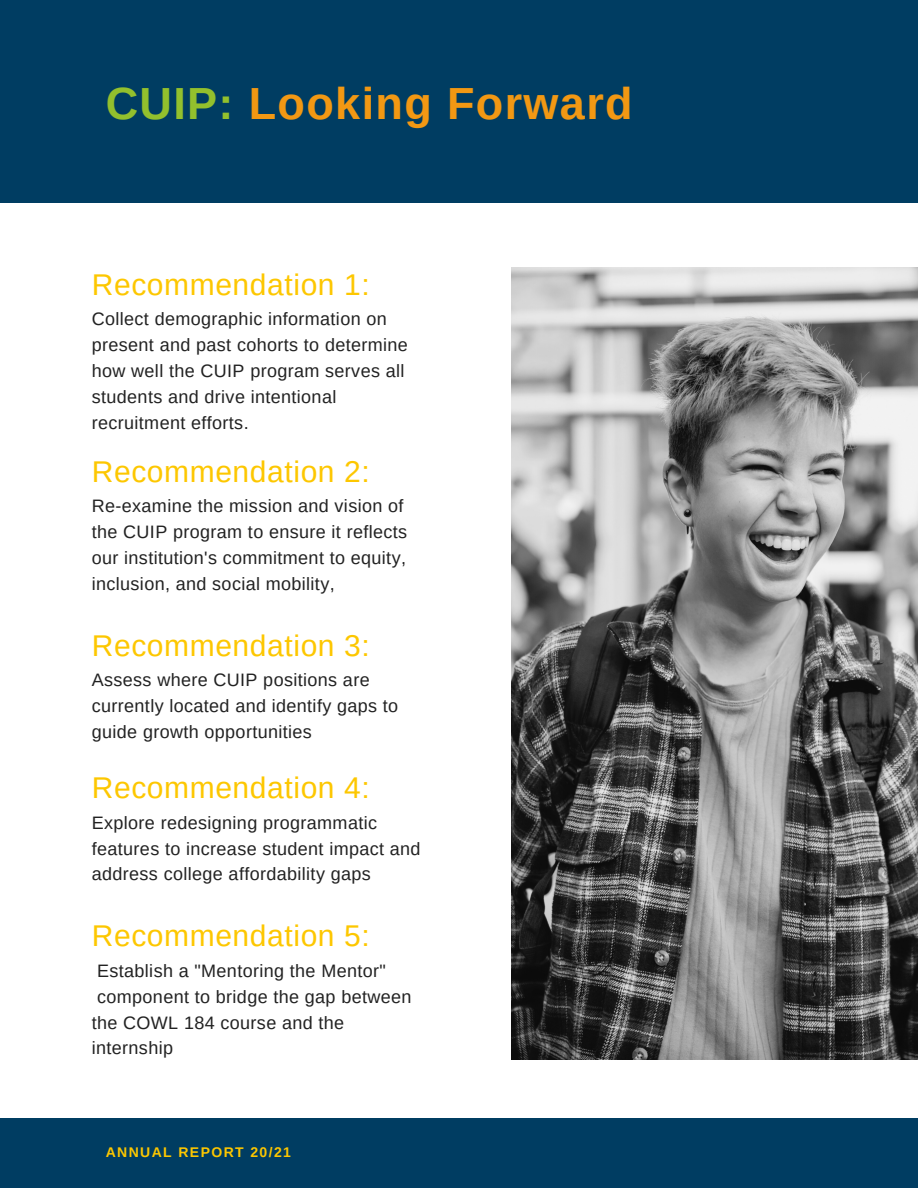
<style>
.page{position:relative;width:918px;height:1188px;background:#fff}
.page>*{position:absolute;margin:0;border:0;box-sizing:border-box;transform-origin:0 0}
.t1{font:700 45px "Arimo";letter-spacing:.03em;color:#f29813}
.t2{font:30px "Arimo";letter-spacing:.02em;color:#fdc700}
.t3{font:18px/25.8px "Arimo";letter-spacing:.02em;color:#222}
.t4{font:700 13.95px "Arimo";letter-spacing:.1em;color:#fdc700}
.s1{color:#93c02d}
</style>
<div class="page">
<div style="left:0;top:0;width:918px;height:203px;background:#003d62"></div>
<div style="left:0;top:1118px;width:918px;height:70px;background:#003d62"></div>
<img style="left:512px;top:267px;width:406px;height:792px">
<p class="t1" style="left:106px;top:78px;width:528px"><span class="s1">CUIP:</span> Looking Forward</p>
<p class="t2" style="left:92px;top:268px;width:279px">Recommendation 1:</p>
<p class="t3" style="left:92px;top:306px;width:318px">Collect demographic information on present and past cohorts to determine how well the CUIP program serves all students and drive intentional recruitment efforts.</p>
<p class="t2" style="left:92px;top:454px;width:279px">Recommendation 2:</p>
<p class="t3" style="left:92px;top:493px;width:317px">Re-examine the mission and vision of the CUIP program to ensure it reflects our institution's commitment to equity, inclusion, and social mobility,</p>
<p class="t2" style="left:92px;top:628px;width:279px">Recommendation 3:</p>
<p class="t3" style="left:92px;top:667px;width:308px">Assess where CUIP positions are currently located and identify gaps to guide growth opportunities</p>
<p class="t2" style="left:92px;top:771px;width:279px">Recommendation 4:</p>
<p class="t3" style="left:92px;top:809px;width:330px">Explore redesigning programmatic features to increase student impact and address college affordability gaps</p>
<p class="t2" style="left:92px;top:919px;width:279px">Recommendation 5:</p>
<p class="t3" style="left:92px;top:958px;width:321px">Establish a "Mentoring the Mentor" component to bridge the gap between the COWL 184 course and the internship</p>
<p class="t4" style="left:106px;top:1144px;width:187px">ANNUAL REPORT 20/21</p>
</div>
